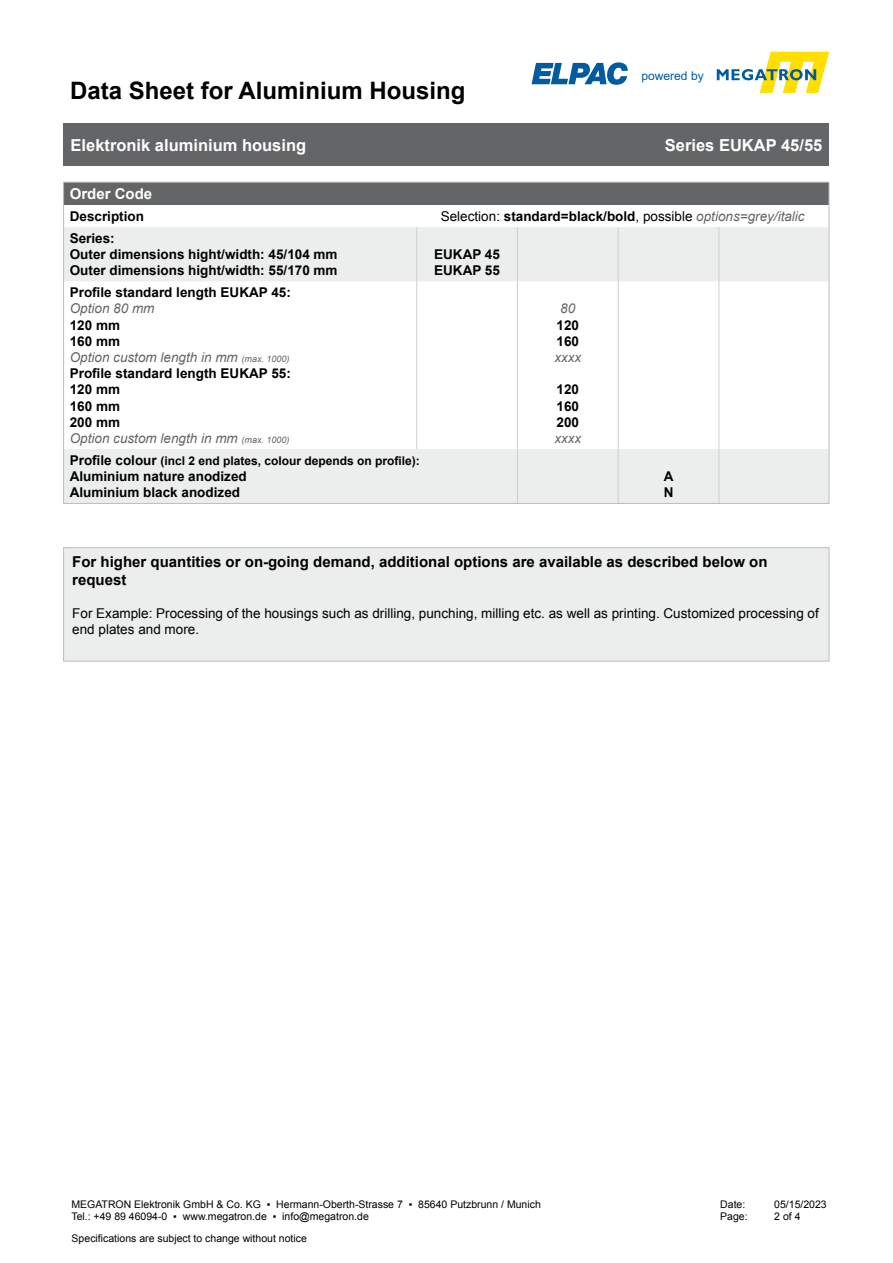
<style>
.page{position:relative;width:893px;height:1263px;background:#fff}
.page>*{position:absolute;margin:0;border:0;box-sizing:border-box;transform-origin:0 0}
.t1{font:700 24px "Arial";color:#000}
.t2{font:700 16.5px "Arial";color:#fff}
.t3{font:700 15px/18px "Arial";color:#000}
.t4{font:700 15px "Arial";color:#fff}
.t5{font:700 13.5px "Arial";color:#000}
.t6{font:13.5px/16.2px "Arial";color:#000}
.t7{font:italic 13.5px "Arial";color:#646567}
.t8{font:12.15px "Arial";color:#005b9f}
.t9{font:700 12px "Arial";color:#000}
.t10{font:10.5px/12.6px "Arial";color:#000}
.s1{font-weight:700}
.s2{font-style:italic;color:#646567}
.s3{font-size:9px}
.s4{font-size:13.5px}
</style>
<div class="page">
<div style="left:64px;top:123px;width:765px;height:43px;background:#646567"></div>
<svg style="left:531px;top:62px;width:97px;height:23px"></svg>
<svg style="left:717px;top:52px;width:112px;height:41px"></svg>
<div style="left:64px;top:182px;width:765px;height:23px;background:#646567"></div>
<svg style="left:65px;top:227px;width:762px;height:275px"></svg>
<hr style="left:416px;top:227px;width:1px;height:54px;background:#cdcecf">
<hr style="left:517px;top:227px;width:1px;height:54px;background:#cdcecf">
<hr style="left:618px;top:227px;width:1px;height:54px;background:#cdcecf">
<hr style="left:719px;top:227px;width:1px;height:54px;background:#cdcecf">
<hr style="left:416px;top:281px;width:1px;height:168px;background:#cdcecf">
<hr style="left:517px;top:281px;width:1px;height:168px;background:#cdcecf">
<hr style="left:618px;top:281px;width:1px;height:168px;background:#cdcecf">
<hr style="left:719px;top:281px;width:1px;height:168px;background:#cdcecf">
<hr style="left:517px;top:449px;width:1px;height:54px;background:#cdcecf">
<hr style="left:618px;top:449px;width:1px;height:54px;background:#cdcecf">
<hr style="left:719px;top:449px;width:1px;height:54px;background:#cdcecf">
<div style="left:63px;top:547px;width:766px;height:114px;background:#eceded"></div>
<h1 class="t1" style="left:70px;top:74px;width:397px">Data Sheet for Aluminium Housing</h1>
<p class="t8" style="left:641px;top:68px;width:64px">powered by</p>
<p class="t2" style="left:71px;top:134px;width:237px">Elektronik aluminium housing</p>
<p class="t2" style="left:665px;top:134px;width:159px">Series EUKAP 45/55</p>
<p class="t4" style="left:70px;top:184px;width:84px">Order Code</p>
<p class="t5" style="left:70px;top:207px;width:76px">Description</p>
<p class="t6" style="left:441px;top:208px;width:365px">Selection: <span class="s1">standard=black/bold</span>, possible <span class="s2">options=grey/italic</span></p>
<p class="t5" style="left:70px;top:229px;width:47px">Series:</p>
<p class="t5" style="left:70px;top:245px;width:269px">Outer dimensions hight/width: 45/104 mm</p>
<p class="t5" style="left:70px;top:262px;width:269px">Outer dimensions hight/width: 55/170 mm</p>
<p class="t5" style="left:434px;top:245px;width:67px">EUKAP 45</p>
<p class="t5" style="left:434px;top:262px;width:67px">EUKAP 55</p>
<p class="t5" style="left:70px;top:283px;width:223px">Profile standard length EUKAP 45:</p>
<p class="t7" style="left:70px;top:300px;width:86px">Option 80 mm</p>
<p class="t5" style="left:70px;top:316px;width:52px">120 mm</p>
<p class="t5" style="left:70px;top:332px;width:52px">160 mm</p>
<p class="t7" style="left:70px;top:348px;width:221px">Option custom length in mm <span class="s3">(max. 1000)</span></p>
<p class="t5" style="left:70px;top:364px;width:223px">Profile standard length EUKAP 55:</p>
<p class="t5" style="left:70px;top:381px;width:52px">120 mm</p>
<p class="t5" style="left:70px;top:397px;width:52px">160 mm</p>
<p class="t5" style="left:70px;top:413px;width:52px">200 mm</p>
<p class="t7" style="left:70px;top:429px;width:221px">Option custom length in mm <span class="s3">(max. 1000)</span></p>
<p class="t9" style="left:70px;top:453px;width:352px"><span class="s4">Profile colour</span> (incl 2 end plates, colour depends on profile):</p>
<p class="t5" style="left:70px;top:467px;width:179px">Aluminium nature anodized</p>
<p class="t5" style="left:70px;top:483px;width:172px">Aluminium black anodized</p>
<p class="t7" style="left:560px;top:300px;width:17px">80</p>
<p class="t5" style="left:557px;top:316px;width:24px">120</p>
<p class="t5" style="left:557px;top:332px;width:24px">160</p>
<p class="t7" style="left:554px;top:348px;width:28px">xxxx</p>
<p class="t5" style="left:557px;top:381px;width:24px">120</p>
<p class="t5" style="left:557px;top:397px;width:24px">160</p>
<p class="t5" style="left:557px;top:413px;width:24px">200</p>
<p class="t7" style="left:554px;top:429px;width:28px">xxxx</p>
<p class="t5" style="left:664px;top:467px;width:11px">A</p>
<p class="t5" style="left:664px;top:483px;width:11px">N</p>
<p class="t3" style="left:72px;top:553px;width:697px">For higher quantities or on-going demand, additional options are available as described below on request</p>
<p class="t6" style="left:72px;top:605px;width:748px">For Example: Processing of the housings such as drilling, punching, milling etc. as well as printing. Customized processing of end plates and more.</p>
<p class="t10" style="left:71px;top:1198px;width:471px">MEGATRON Elektronik GmbH &amp; Co. KG ▪ Hermann-Oberth-Strasse 7 ▪ 85640 Putzbrunn / Munich<br>Tel.: +49 89 46094-0 ▪ www.megatron.de ▪ info@megatron.de</p>
<p class="t10" style="left:720px;top:1198px;width:27px">Date:</p>
<p class="t10" style="left:774px;top:1198px;width:54px">05/15/2023</p>
<p class="t10" style="left:720px;top:1210px;width:29px">Page:</p>
<p class="t10" style="left:774px;top:1210px;width:28px">2 of 4</p>
<p class="t10" style="left:72px;top:1232px;width:237px">Specifications are subject to change without notice</p>
</div>
